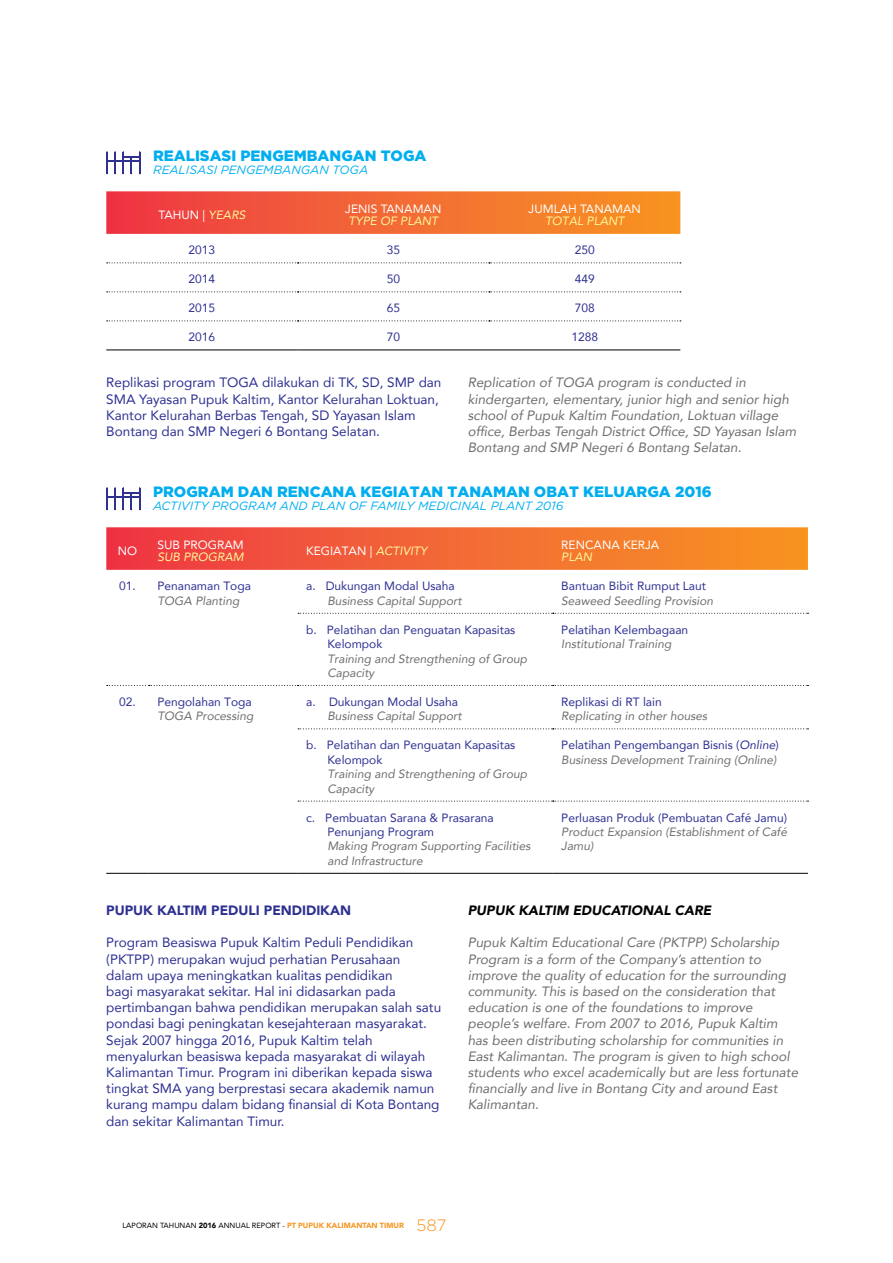
<style>
.page{position:relative;width:893px;height:1263px;background:#fff}
.page>*{position:absolute;margin:0;border:0;box-sizing:border-box;transform-origin:0 0}
.t1{font:900 15px "Gotham";color:#00aeef}
.t2{font:13.5px/16.2px "Avenir";color:#2e3092}
.t3{font:italic 13.5px/16.2px "Avenir";color:#6d6e71}
.t4{font:900 13.5px "Avenir";color:#2e3092}
.t5{font:italic 900 13.5px "Avenir";color:#000}
.t6{font:italic 12px/14.4px "Avenir";color:#6d6e71}
.t7{font:12px/14.4px "Avenir";color:#2e3092}
.t8{font:12px "Avenir";color:#fff}
.t9{font:italic 12px "Gotham";color:#00aeef}
.t10{font:italic 12px "Avenir";color:#fff799}
.t11{font:7.5px "Avenir";color:#000}
.s1{font-style:italic;color:#fff799}
.s2{font-style:normal;color:#2e3092}
.s3{color:#2e3092}
.s4{font-weight:900}
.s5{font-weight:900;color:#f7941e}
.s6{font-family:"Gotham";font-weight:300;font-size:16.5px;color:#f7941e}
</style>
<div class="page">
<svg style="left:106px;top:191px;width:574px;height:43px;background:#f26936"></svg>
<svg style="left:107px;top:262px;width:574px;height:1px"></svg>
<svg style="left:107px;top:291px;width:574px;height:1px"></svg>
<svg style="left:107px;top:320px;width:574px;height:1px"></svg>
<hr style="left:106px;top:349px;width:192px;height:1px;background:#000">
<hr style="left:298px;top:349px;width:191px;height:1px;background:#000">
<hr style="left:489px;top:349px;width:191px;height:1px;background:#000">
<svg style="left:106px;top:527px;width:702px;height:43px;background:#f26936"></svg>
<hr style="left:106px;top:873px;width:43px;height:1px;background:#000">
<hr style="left:149px;top:873px;width:149px;height:1px;background:#000">
<hr style="left:298px;top:873px;width:255px;height:1px;background:#000">
<hr style="left:553px;top:873px;width:255px;height:1px;background:#000">
<svg style="left:298px;top:613px;width:510px;height:1px"></svg>
<svg style="left:298px;top:728px;width:510px;height:1px"></svg>
<svg style="left:298px;top:801px;width:510px;height:1px"></svg>
<svg style="left:107px;top:685px;width:701px;height:1px"></svg>
<hr style="left:106px;top:488px;width:2px;height:22px;background:#2e3092">
<hr style="left:114px;top:488px;width:2px;height:22px;background:#2e3092">
<hr style="left:106px;top:496px;width:34px;height:1px;background:#2e3092">
<svg style="left:123px;top:487px;width:17px;height:23px"></svg>
<hr style="left:106px;top:152px;width:2px;height:22px;background:#2e3092">
<hr style="left:114px;top:152px;width:2px;height:22px;background:#2e3092">
<hr style="left:106px;top:160px;width:34px;height:1px;background:#2e3092">
<svg style="left:123px;top:151px;width:17px;height:23px"></svg>
<p class="t1" style="left:153px;top:145px;width:275px">REALISASI PENGEMBANGAN TOGA</p>
<p class="t9" style="left:153px;top:162px;width:9px">REALISASI</p>
<p class="t9" style="left:221px;top:162px;width:10px">PENGE</p>
<p class="t9" style="left:263px;top:162px;width:21px">MBANGAN</p>
<p class="t9" style="left:332px;top:162px;width:10px">TOGA</p>
<p class="t8" style="left:159px;top:205px;width:88px">TAHUN | <span class="s1">YEARS</span></p>
<p class="t8" style="left:345px;top:199px;width:98px">JENIS TANAMAN</p>
<p class="t10" style="left:349px;top:213px;width:15px">Type</p>
<p class="t10" style="left:380px;top:213px;width:36px">of Plant</p>
<p class="t8" style="left:529px;top:199px;width:114px">JUMLAH TANAMAN</p>
<p class="t10" style="left:545px;top:213px;width:16px">Total</p>
<p class="t10" style="left:587px;top:213px;width:16px">Plant</p>
<p class="t7" style="left:189px;top:243px;width:28px">2013</p>
<p class="t7" style="left:387px;top:243px;width:15px">35</p>
<p class="t7" style="left:575px;top:243px;width:22px">250</p>
<p class="t7" style="left:189px;top:272px;width:28px">2014</p>
<p class="t7" style="left:387px;top:272px;width:15px">50</p>
<p class="t7" style="left:575px;top:272px;width:22px">449</p>
<p class="t7" style="left:189px;top:301px;width:28px">2015</p>
<p class="t7" style="left:387px;top:301px;width:15px">65</p>
<p class="t7" style="left:575px;top:301px;width:22px">708</p>
<p class="t7" style="left:189px;top:330px;width:28px">2016</p>
<p class="t7" style="left:387px;top:330px;width:15px">70</p>
<p class="t7" style="left:571px;top:330px;width:28px">1288</p>
<p class="t2" style="left:106px;top:374px;width:337px">Replikasi program TOGA dilakukan di TK, SD, SMP dan SMA Yayasan Pupuk Kaltim, Kantor Kelurahan Loktuan, Kantor Kelurahan Berbas Tengah, SD Yayasan Islam Bontang dan SMP Negeri 6 Bontang Selatan.</p>
<p class="t3" style="left:468px;top:375px;width:330px">Replication of TOGA program is conducted in kindergarten, elementary, junior high and senior high school of Pupuk Kaltim Foundation, Loktuan village office, Berbas Tengah District Office, SD Yayasan Islam Bontang and SMP Negeri 6 Bontang Selatan.</p>
<p class="t8" style="left:118px;top:541px;width:21px">NO</p>
<p class="t1" style="left:153px;top:481px;width:560px">PROGRAM DAN RENCANA KEGIATAN TANAMAN OBAT KELUARGA 2016</p>
<p class="t9" style="left:153px;top:498px;width:77px">ACTIVITY PROGRA</p>
<p class="t9" style="left:266px;top:498px;width:64px">M AND PLAN</p>
<p class="t9" style="left:349px;top:498px;width:78px">OF FAMILY MEDICINAL</p>
<p class="t9" style="left:491px;top:498px;width:18px">PLANT</p>
<p class="t9" style="left:536px;top:498px;width:29px">2016</p>
<p class="t8" style="left:157px;top:535px;width:88px">SUB PROGRAM</p>
<p class="t10" style="left:157px;top:549px;width:88px">SUB PROGRAM</p>
<p class="t8" style="left:306px;top:541px;width:78px">KEGIATAN | <span class="s1">activity</span></p>
<p class="t8" style="left:561px;top:535px;width:100px">RENCANA KERJA</p>
<p class="t10" style="left:561px;top:549px;width:32px">PLAN</p>
<p class="t7" style="left:119px;top:579px;width:133px">01. Penanaman Toga</p>
<p class="t6" style="left:157px;top:593px;width:84px">TOGA Planting</p>
<p class="t7" style="left:119px;top:694px;width:134px">02. Pengolahan Toga</p>
<p class="t6" style="left:157px;top:709px;width:98px">TOGA Processing</p>
<p class="t7" style="left:306px;top:579px;width:150px">a. Dukungan Modal Usaha</p>
<p class="t6" style="left:327px;top:593px;width:136px">Business Capital Support</p>
<p class="t7" style="left:327px;top:622px;width:189px;text-indent:-21px">b. Pelatihan dan Penguatan Kapasitas<br>Kelompok</p>
<p class="t6" style="left:327px;top:651px;width:201px">Training and Strengthening of Group<br>Capacity</p>
<p class="t7" style="left:306px;top:694px;width:153px">a. Dukungan Modal Usaha</p>
<p class="t6" style="left:327px;top:709px;width:136px">Business Capital Support</p>
<p class="t7" style="left:327px;top:738px;width:189px;text-indent:-21px">b. Pelatihan dan Penguatan Kapasitas<br>Kelompok</p>
<p class="t6" style="left:327px;top:767px;width:201px">Training and Strengthening of Group<br>Capacity</p>
<p class="t7" style="left:327px;top:810px;width:168px;text-indent:-21px">c. Pembuatan Sarana &amp; Prasarana<br>Penunjang Program</p>
<p class="t6" style="left:327px;top:839px;width:205px">Making Program Supporting Facilities and Infrastructure</p>
<p class="t7" style="left:561px;top:579px;width:146px">Bantuan Bibit Rumput Laut</p>
<p class="t6" style="left:561px;top:593px;width:153px">Seaweed Seedling Provision</p>
<p class="t7" style="left:561px;top:622px;width:128px">Pelatihan Kelembagaan</p>
<p class="t6" style="left:561px;top:637px;width:112px">Institutional Training</p>
<p class="t7" style="left:561px;top:694px;width:102px">Replikasi di RT lain</p>
<p class="t6" style="left:561px;top:709px;width:148px">Replicating in other houses</p>
<p class="t6" style="left:561px;top:738px;width:219px"><span class="s2">Pelatihan Pengembangan Bisnis (</span><span class="s3">Online</span><span class="s2">)<br></span>Business Development Training (Online)</p>
<p class="t7" style="left:561px;top:810px;width:227px">Perluasan Produk (Pembuatan Café Jamu)</p>
<p class="t6" style="left:561px;top:824px;width:227px">Product Expansion (Establishment of Café<br>Jamu)</p>
<p class="t4" style="left:106px;top:899px;width:11px">PUPUK</p>
<p class="t4" style="left:157px;top:899px;width:10px">KALTIM</p>
<p class="t4" style="left:211px;top:899px;width:18px">PEDULI</p>
<p class="t4" style="left:264px;top:899px;width:19px">PENDIDIKAN</p>
<p class="t2" style="left:106px;top:934px;width:336px">Program Beasiswa Pupuk Kaltim Peduli Pendidikan (PKTPP) merupakan wujud perhatian Perusahaan<br>dalam upaya meningkatkan kualitas pendidikan<br>bagi masyarakat sekitar. Hal ini didasarkan pada pertimbangan bahwa pendidikan merupakan salah satu pondasi bagi peningkatan kesejahteraan masyarakat.<br>Sejak 2007 hingga 2016, Pupuk Kaltim telah menyalurkan beasiswa kepada masyarakat di wilayah Kalimantan Timur. Program ini diberikan kepada siswa tingkat SMA yang berprestasi secara akademik namun kurang mampu dalam bidang finansial di Kota Bontang dan sekitar Kalimantan Timur.</p>
<p class="t5" style="left:468px;top:899px;width:20px">PUPUK</p>
<p class="t5" style="left:518px;top:899px;width:19px">KALTIM</p>
<p class="t5" style="left:573px;top:899px;width:19px">EDUCATIONAL</p>
<p class="t5" style="left:675px;top:899px;width:20px">CARE</p>
<p class="t3" style="left:468px;top:934px;width:332px">Pupuk Kaltim Educational Care (PKTPP) Scholarship Program is a form of the Company’s attention to improve the quality of education for the surrounding community. This is based on the consideration that education is one of the foundations to improve people’s welfare. From 2007 to 2016, Pupuk Kaltim has been distributing scholarship for communities in East Kalimantan. The program is given to high school students who excel academically but are less fortunate financially and live in Bontang City and around East Kalimantan.</p>
<p class="t11" style="left:123px;top:1220px;width:325px">LAPORAN TAHUNAN <span class="s4">2016</span> ANNUAL REPORT - <span class="s5">PT PUPUK KALIMANTAN TIMUR</span> <span class="s6">587</span></p>
</div>
